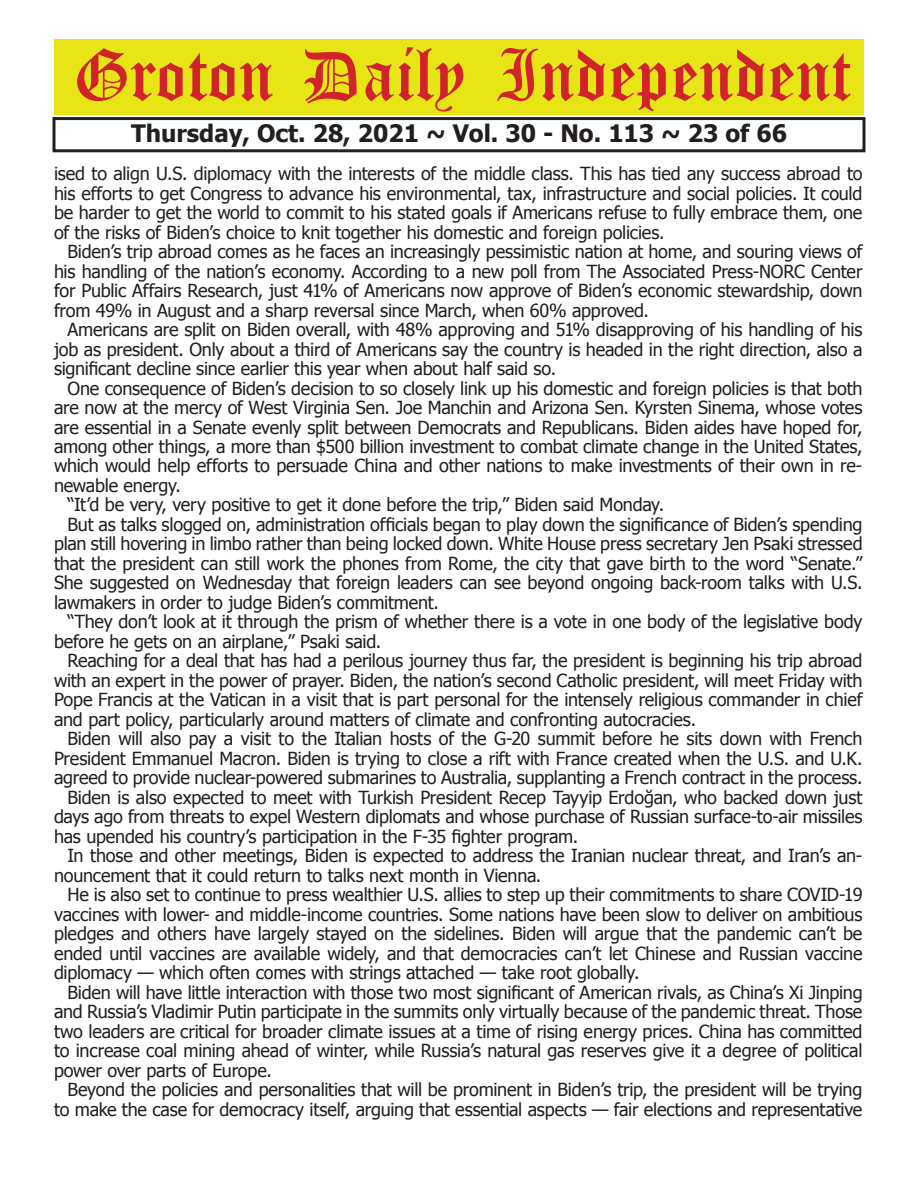
<style>
.page{position:relative;width:918px;height:1188px;background:#fff}
.page>*{position:absolute;margin:0;border:0;box-sizing:border-box;transform-origin:0 0}
.t1{font:54px "Old English Five";color:#d1232a}
.t2{font:700 24px "Tahoma";color:#231f20}
.t3{font:18px/19.5px "Tahoma";letter-spacing:-.01em;color:#231f20;text-align:justify}
</style>
<div class="page">
<div style="left:52px;top:117px;width:814px;height:35px;border:3px solid #231f20"></div>
<div style="left:54px;top:40px;width:810px;height:75px;background:#e7e515"></div>
<h1 class="t1" style="left:73px;top:50px;width:779px">Groton Daily Independent</h1>
<h2 class="t2" style="left:131px;top:116px;width:658px">Thursday, Oct. 28, 2021 ~ Vol. 30 - No. 113 ~ 23 of 66</h2>
<p class="t3" style="left:54px;top:163px;width:810px">ised to align U.S. diplomacy with the interests of the middle class. This has tied any success abroad to his efforts to get Congress to advance his environmental, tax, infrastructure and social policies. It could be harder to get the world to commit to his stated goals if Americans refuse to fully embrace them, one of the risks of Biden’s choice to knit together his domestic and foreign policies.</p>
<p class="t3" style="left:54px;top:241px;width:810px;text-indent:14px">Biden’s trip abroad comes as he faces an increasingly pessimistic nation at home, and souring views of his handling of the nation’s economy. According to a new poll from The Associated Press-NORC Center for Public Affairs Research, just 41% of Americans now approve of Biden’s economic stewardship, down from 49% in August and a sharp reversal since March, when 60% approved.</p>
<p class="t3" style="left:54px;top:319px;width:810px;text-indent:14px">Americans are split on Biden overall, with 48% approving and 51% disapproving of his handling of his job as president. Only about a third of Americans say the country is headed in the right direction, also a significant decline since earlier this year when about half said so.</p>
<p class="t3" style="left:68px;top:377px;width:797px">One consequence of Biden’s decision to so closely link up his domestic and foreign policies is that both</p>
<p class="t3" style="left:54px;top:397px;width:810px">are now at the mercy of West Virginia Sen. Joe Manchin and Arizona Sen. Kyrsten Sinema, whose votes</p>
<p class="t3" style="left:54px;top:416px;width:810px">are essential in a Senate evenly split between Democrats and Republicans. Biden aides have hoped for,</p>
<p class="t3" style="left:54px;top:436px;width:810px">among other things, a more than $500 billion investment to combat climate change in the United States,</p>
<p class="t3" style="left:54px;top:455px;width:810px">which would help efforts to persuade China and other nations to make investments of their own in re-</p>
<p class="t3" style="left:54px;top:475px;width:128px">newable energy.</p>
<p class="t3" style="left:68px;top:494px;width:598px">“It’d be very, very positive to get it done before the trip,” Biden said Monday.</p>
<p class="t3" style="left:68px;top:514px;width:796px">But as talks slogged on, administration officials began to play down the significance of Biden’s spending</p>
<p class="t3" style="left:54px;top:533px;width:810px">plan still hovering in limbo rather than being locked down. White House press secretary Jen Psaki stressed</p>
<p class="t3" style="left:54px;top:553px;width:810px">that the president can still work the phones from Rome, the city that gave birth to the word “Senate.”</p>
<p class="t3" style="left:54px;top:572px;width:810px">She suggested on Wednesday that foreign leaders can see beyond ongoing back-room talks with U.S.</p>
<p class="t3" style="left:54px;top:592px;width:387px">lawmakers in order to judge Biden’s commitment.</p>
<p class="t3" style="left:68px;top:611px;width:796px">“They don’t look at it through the prism of whether there is a vote in one body of the legislative body</p>
<p class="t3" style="left:54px;top:631px;width:329px">before he gets on an airplane,” Psaki said.</p>
<p class="t3" style="left:68px;top:650px;width:796px">Reaching for a deal that has had a perilous journey thus far, the president is beginning his trip abroad</p>
<p class="t3" style="left:54px;top:670px;width:810px">with an expert in the power of prayer. Biden, the nation’s second Catholic president, will meet Friday with</p>
<p class="t3" style="left:54px;top:689px;width:810px">Pope Francis at the Vatican in a visit that is part personal for the intensely religious commander in chief</p>
<p class="t3" style="left:54px;top:709px;width:644px">and part policy, particularly around matters of climate and confronting autocracies.</p>
<p class="t3" style="left:68px;top:728px;width:796px">Biden will also pay a visit to the Italian hosts of the G-20 summit before he sits down with French</p>
<p class="t3" style="left:54px;top:748px;width:810px">President Emmanuel Macron. Biden is trying to close a rift with France created when the U.S. and U.K.</p>
<p class="t3" style="left:54px;top:767px;width:810px">agreed to provide nuclear-powered submarines to Australia, supplanting a French contract in the process.</p>
<p class="t3" style="left:68px;top:787px;width:797px">Biden is also expected to meet with Turkish President Recep Tayyip Erdoğan, who backed down just</p>
<p class="t3" style="left:54px;top:806px;width:810px">days ago from threats to expel Western diplomats and whose purchase of Russian surface-to-air missiles</p>
<p class="t3" style="left:54px;top:826px;width:526px">has upended his country’s participation in the F-35 fighter program.</p>
<p class="t3" style="left:68px;top:845px;width:796px">In those and other meetings, Biden is expected to address the Iranian nuclear threat, and Iran’s an-</p>
<p class="t3" style="left:54px;top:865px;width:489px">nouncement that it could return to talks next month in Vienna.</p>
<p class="t3" style="left:68px;top:884px;width:797px">He is also set to continue to press wealthier U.S. allies to step up their commitments to share COVID-19</p>
<p class="t3" style="left:54px;top:904px;width:810px">vaccines with lower- and middle-income countries. Some nations have been slow to deliver on ambitious</p>
<p class="t3" style="left:54px;top:923px;width:810px">pledges and others have largely stayed on the sidelines. Biden will argue that the pandemic can’t be</p>
<p class="t3" style="left:54px;top:943px;width:810px">ended until vaccines are available widely, and that democracies can’t let Chinese and Russian vaccine</p>
<p class="t3" style="left:54px;top:962px;width:587px">diplomacy — which often comes with strings attached — take root globally.</p>
<p class="t3" style="left:68px;top:982px;width:797px">Biden will have little interaction with those two most significant of American rivals, as China’s Xi Jinping</p>
<p class="t3" style="left:54px;top:1001px;width:810px">and Russia’s Vladimir Putin participate in the summits only virtually because of the pandemic threat. Those</p>
<p class="t3" style="left:54px;top:1021px;width:810px">two leaders are critical for broader climate issues at a time of rising energy prices. China has committed</p>
<p class="t3" style="left:54px;top:1040px;width:810px">to increase coal mining ahead of winter, while Russia’s natural gas reserves give it a degree of political</p>
<p class="t3" style="left:54px;top:1060px;width:220px">power over parts of Europe.</p>
<p class="t3" style="left:68px;top:1079px;width:796px">Beyond the policies and personalities that will be prominent in Biden’s trip, the president will be trying</p>
<p class="t3" style="left:54px;top:1099px;width:810px">to make the case for democracy itself, arguing that essential aspects — fair elections and representative</p>
</div>
